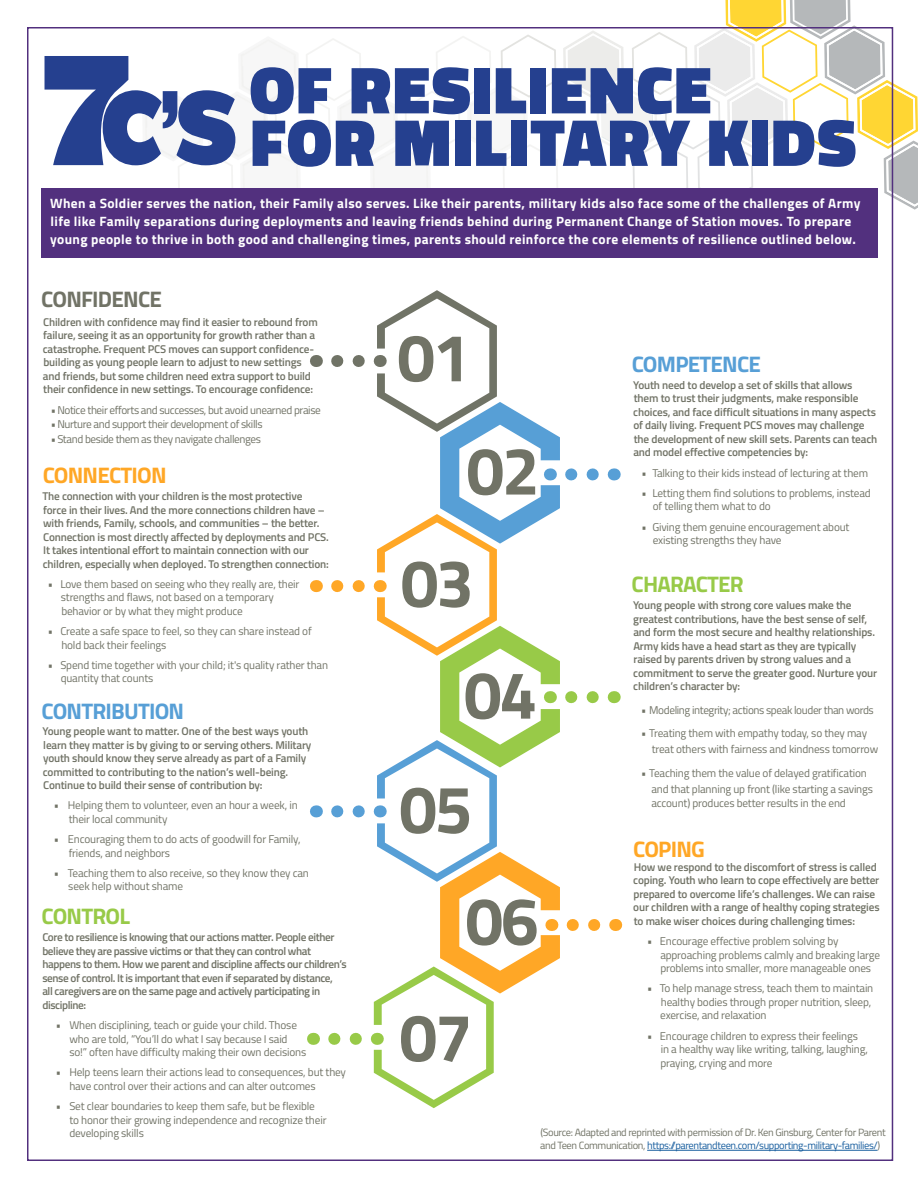
<style>
.page{position:relative;width:918px;height:1188px;background:#fff}
.page>*{position:absolute;margin:0;border:0;box-sizing:border-box;transform-origin:0 0}
.Body_Text{font:900 67.5px/52.5px "Titillium";letter-spacing:.025em;color:#25408f}
.t1{font:700 67.5px "Titillium";letter-spacing:-.035em;color:#717366}
.t2{font:700 22.5px "Titillium";letter-spacing:-.035em;color:#579fd6}
.t3{font:700 22.5px "Titillium";letter-spacing:-.035em;color:#ffa726}
.t4{font:700 22.5px "Titillium";letter-spacing:-.035em;color:#98ca48}
.Body_Text-2{font:700 22.5px "Titillium";letter-spacing:-.035em;color:#717366}
.Body_Text-3{font:700 13.5px/18px "Titillium";letter-spacing:.025em;color:#fff}
.Body_Text-4{font:600 11.25px/13.5px "Titillium";letter-spacing:-.015em;color:#717366}
.Body_Text-5{font:11.25px/13.5px "Titillium";letter-spacing:-.015em;color:#717366}
.Body_Text-6{font:600 11.25px/13.5px "Titillium";letter-spacing:-.035em;color:#717366}
.Body_Text-7{font:11.25px "Titillium";letter-spacing:-.035em;color:#717366}
.t5{font:10.5px/13.5px "Titillium";letter-spacing:-.035em;color:#717366}
.s1{color:#175d9e}
</style>
<div class="page">
<div style="left:41px;top:188px;width:836px;height:70px;background:#52307e"></div>
<hr style="left:647px;top:1150px;width:231px;height:1px;background:#175d9e">
<svg style="left:45px;top:0;width:873px;height:215px"></svg>
<svg style="left:316px;top:355px;width:1px;height:12px"></svg>
<svg style="left:316px;top:580px;width:1px;height:12px"></svg>
<svg style="left:316px;top:805px;width:1px;height:12px"></svg>
<svg style="left:313px;top:1033px;width:1px;height:12px"></svg>
<svg style="left:571px;top:468px;width:28px;height:12px"></svg>
<svg style="left:614px;top:468px;width:1px;height:12px"></svg>
<svg style="left:571px;top:691px;width:28px;height:12px"></svg>
<svg style="left:614px;top:691px;width:1px;height:12px"></svg>
<svg style="left:573px;top:919px;width:28px;height:12px"></svg>
<svg style="left:334px;top:290px;width:226px;height:818px"></svg>
<svg style="left:615px;top:919px;width:1px;height:12px"></svg>
<p class="Body_Text" style="left:250px;top:64px;width:608px">OF RESILIENCE<br>FOR MILITARY KIDS</p>
<p class="Body_Text-3" style="left:50px;top:194px;width:812px">When a Soldier serves the nation, their Family also serves. Like their parents, military kids also face some of the challenges of Army life like Family separations during deployments and leaving friends behind during Permanent Change of Station moves. To prepare young people to thrive in both good and challenging times, parents should reinforce the core elements of resilience outlined below.</p>
<p class="Body_Text-2" style="left:41px;top:282px;width:122px">CONFIDENCE</p>
<p class="Body_Text-4" style="left:43px;top:314px;width:276px">Children with confidence may find it easier to rebound from failure, seeing it as an opportunity for growth rather than a catastrophe. Frequent PCS moves can support confidence&shy;building as young people learn to adjust to new settings and friends, but some children need extra support to build their confidence in new settings. To encourage confidence:</p>
<p class="Body_Text-7" style="left:51px;top:402px;width:272px">•Notice their efforts and successes, but avoid unearned praise</p>
<p class="Body_Text-7" style="left:51px;top:416px;width:213px">•Nurture and support their development of skills</p>
<p class="Body_Text-7" style="left:51px;top:430px;width:212px">•Stand beside them as they navigate challenges</p>
<h2 class="t3" style="left:43px;top:458px;width:125px">CONNECTION</h2>
<p class="Body_Text-4" style="left:43px;top:489px;width:288px">The connection with your children is the most protective force in their lives. And the more connections children have – with friends, Family, schools, and communities – the better.<br>Connection is most directly affected by deployments and PCS.<br>It takes intentional effort to maintain connection with our children, especially when deployed. To strengthen connection:</p>
<p class="Body_Text-5" style="left:61px;top:577px;width:240px;text-indent:-13px">• Love them based on seeing who they really are, their strengths and flaws, not based on a temporary behavior or by what they might produce</p>
<p class="Body_Text-5" style="left:61px;top:624px;width:252px;text-indent:-13px">• Create a safe space to feel, so they can share instead of hold back their feelings</p>
<p class="Body_Text-5" style="left:61px;top:658px;width:269px;text-indent:-13px">• Spend time together with your child; it's quality rather than quantity that counts</p>
<h2 class="t2" style="left:41px;top:694px;width:144px">CONTRIBUTION</h2>
<p class="Body_Text-4" style="left:43px;top:724px;width:270px">Young people want to matter. One of the best ways youth learn they matter is by giving to or serving others. Military youth should know they serve already as part of a Family committed to contributing to the nation’s well-being.<br>Continue to build their sense of contribution by:</p>
<p class="Body_Text-5" style="left:69px;top:798px;width:231px;text-indent:-15px">• Helping them to volunteer, even an hour a week, in their local community</p>
<p class="Body_Text-5" style="left:69px;top:832px;width:233px;text-indent:-15px">• Encouraging them to do acts of goodwill for Family, friends, and neighbors</p>
<p class="Body_Text-5" style="left:68px;top:866px;width:242px;text-indent:-14px">• Teaching them to also receive, so they know they can seek help without shame</p>
<h2 class="t4" style="left:41px;top:899px;width:90px">CONTROL</h2>
<p class="Body_Text-6" style="left:42px;top:930px;width:306px">Core to resilience is knowing that our actions matter. People either believe they are passive victims or that they can control what happens to them. How we parent and discipline affects our children’s sense of control. It is important that even if separated by distance,<br>all caregivers are on the same page and actively participating in discipline:</p>
<p class="Body_Text-5" style="left:69px;top:1018px;width:239px;text-indent:-14px">• When disciplining, teach or guide your child. Those who are told, “You’ll do what I say because I said so!” often have difficulty making their own decisions</p>
<p class="Body_Text-5" style="left:69px;top:1065px;width:278px;text-indent:-14px">• Help teens learn their actions lead to consequences, but they have control over their actions and can alter outcomes</p>
<p class="Body_Text-5" style="left:69px;top:1099px;width:259px;text-indent:-14px">• Set clear boundaries to keep them safe, but be flexible to honor their growing independence and recognize their developing skills</p>
<h1 class="t1" style="left:397px;top:306px;width:75px">01</h1>
<h1 class="t1" style="left:466px;top:419px;width:75px">02</h1>
<h1 class="t1" style="left:401px;top:532px;width:75px">03</h1>
<h1 class="t1" style="left:464px;top:643px;width:75px">04</h1>
<h1 class="t1" style="left:399px;top:758px;width:75px">05</h1>
<h1 class="t1" style="left:465px;top:870px;width:75px">06</h1>
<h1 class="t1" style="left:399px;top:986px;width:75px">07</h1>
<h2 class="t2" style="left:632px;top:347px;width:131px">COMPETENCE</h2>
<p class="Body_Text-4" style="left:633px;top:378px;width:246px">Youth need to develop a set of skills that allows them to trust their judgments, make responsible choices, and face difficult situations in many aspects of daily living. Frequent PCS moves may challenge the development of new skill sets. Parents can teach and model effective competencies by:</p>
<p class="Body_Text-5" style="left:641px;top:465px;width:228px">• Talking to their kids instead of lecturing at them</p>
<p class="Body_Text-5" style="left:653px;top:486px;width:220px;text-indent:-11px">• Letting them find solutions to problems, instead of telling them what to do</p>
<p class="Body_Text-5" style="left:653px;top:519px;width:198px;text-indent:-11px">• Giving them genuine encouragement about existing strengths they have</p>
<h2 class="t4" style="left:632px;top:567px;width:114px">CHARACTER</h2>
<p class="Body_Text-4" style="left:633px;top:598px;width:246px">Young people with strong core values make the greatest contributions, have the best sense of self, and form the most secure and healthy relationships.<br>Army kids have a head start as they are typically raised by parents driven by strong values and a commitment to serve the greater good. Nurture your children’s character by:</p>
<p class="Body_Text-7" style="left:641px;top:701px;width:234px">• Modeling integrity; actions speak louder than words</p>
<p class="Body_Text-5" style="left:652px;top:724px;width:228px;line-height:16.5px;text-indent:-10px">• Treating them with empathy today, so they may treat others with fairness and kindness tomorrow</p>
<p class="Body_Text-5" style="left:651px;top:764px;width:223px;line-height:16.5px;text-indent:-10px">• Teaching them the value of delayed gratification and that planning up front (like starting a savings</p>
<p class="Body_Text-5" style="left:651px;top:795px;width:196px">account) produces better results in the end</p>
<h2 class="t3" style="left:633px;top:832px;width:73px">COPING</h2>
<p class="Body_Text-4" style="left:633px;top:859px;width:248px">How we respond to the discomfort of stress is called coping. Youth who learn to cope effectively are better prepared to overcome life’s challenges. We can raise our children with a range of healthy coping strategies to make wiser choices during challenging times:</p>
<p class="Body_Text-5" style="left:660px;top:934px;width:221px;text-indent:-13px">• Encourage effective problem solving by approaching problems calmly and breaking large problems into smaller, more manageable ones</p>
<p class="Body_Text-5" style="left:660px;top:981px;width:215px;text-indent:-13px">• To help manage stress, teach them to maintain healthy bodies through proper nutrition, sleep, exercise, and relaxation</p>
<p class="Body_Text-5" style="left:661px;top:1028px;width:209px;text-indent:-13px">• Encourage children to express their feelings in a healthy way like writing, talking, laughing,</p>
<p class="Body_Text-5" style="left:660px;top:1055px;width:114px">praying, crying and more</p>
<p class="t5" style="left:540px;top:1125px;width:347px">(Source: Adapted and reprinted with permission of Dr. Ken Ginsburg, Center for Parent and Teen Communication, <span class="s1">https://parentandteen.com/supporting-military-families/</span>)</p>
</div>
